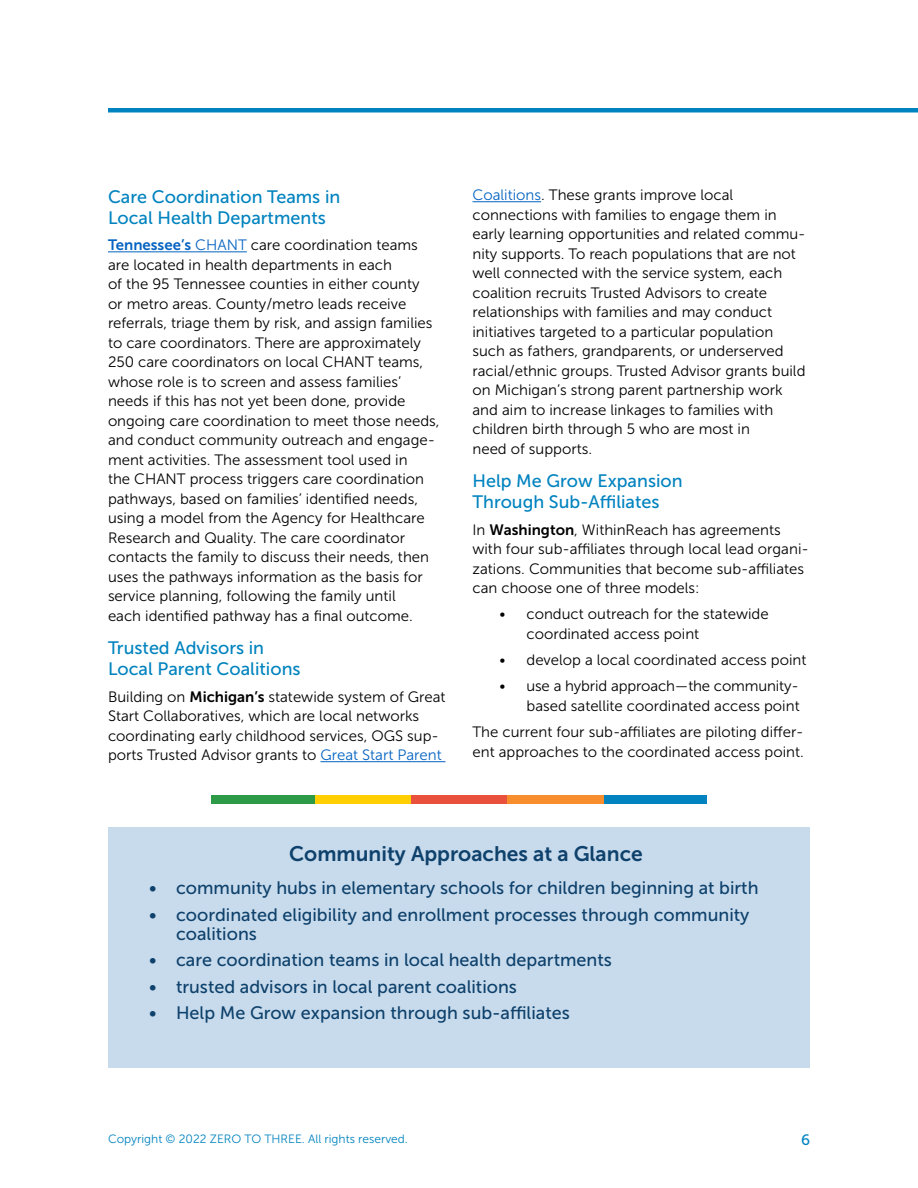
<style>
.page{position:relative;width:918px;height:1188px;background:#fff}
.page>*{position:absolute;margin:0;border:0;box-sizing:border-box;transform-origin:0 0}
.t1{font:21px "Museo Sans 700";color:#0e416b}
.t2{font:18px/19.5px "Museo Sans 500";color:#0e416b}
.t3{font:18px/21.6px "Museo Sans 500";color:#0083bf}
.t4{font:15px/19.5px "Museo Sans 300";color:#000}
.t5{font:15px "Museo Slab 500";color:#0083bf}
.t6{font:12px "Museo Sans 300";color:#0083bf}
.s1{font-family:"Museo Sans 700";color:#0563c1}
.s2{color:#0563c1}
.s3{font-family:"Museo Sans 700"}
</style>
<div class="page">
<hr style="left:108px;top:108px;width:810px;height:4px;background:#0083bf">
<div style="left:108px;top:827px;width:702px;height:241px;background:#c8dbed"></div>
<hr style="left:108px;top:251px;width:139px;height:1px;background:#0563c1">
<hr style="left:320px;top:761px;width:125px;height:1px;background:#0563c1">
<hr style="left:472px;top:201px;width:69px;height:1px;background:#0563c1">
<div style="left:604px;top:795px;width:103px;height:9px;background:#0083bf"></div>
<div style="left:411px;top:795px;width:96px;height:9px;background:#e9513d"></div>
<div style="left:507px;top:795px;width:97px;height:9px;background:#f78d2d"></div>
<div style="left:314px;top:795px;width:97px;height:9px;background:#ffcf01"></div>
<div style="left:211px;top:795px;width:103px;height:9px;background:#2d9a47"></div>
<p class="t3" style="left:108px;top:186px;width:234px">Care Coordination Teams in<br>Local Health Departments</p>
<p class="t4" style="left:108px;top:236px;width:333px"><span class="s1">Tennessee’s</span> <span class="s2">CHANT</span> care coordination teams are located in health departments in each<br>of the 95 Tennessee counties in either county<br>or metro areas. County/metro leads receive referrals, triage them by risk, and assign families to care coordinators. There are approximately 250 care coordinators on local CHANT teams, whose role is to screen and assess families’ needs if this has not yet been done, provide ongoing care coordination to meet those needs, and conduct community outreach and engage&shy;ment activities. The assessment tool used in<br>the CHANT process triggers care coordination pathways, based on families’ identified needs, using a model from the Agency for Healthcare Research and Quality. The care coordinator contacts the family to discuss their needs, then uses the pathways information as the basis for service planning, following the family until<br>each identified pathway has a final outcome.</p>
<p class="t3" style="left:108px;top:637px;width:194px">Trusted Advisors in<br>Local Parent Coalitions</p>
<p class="t4" style="left:108px;top:687px;width:339px">Building on <span class="s3">Michigan’s</span> statewide system of Great Start Collaboratives, which are local networks coordinating early childhood services, OGS sup&shy;ports Trusted Advisor grants to <span class="s2">Great Start Parent</span></p>
<p class="t4" style="left:472px;top:185px;width:335px"><span class="s2">Coalitions</span>. These grants improve local connections with families to engage them in early learning opportunities and related commu&shy;nity supports. To reach populations that are not well connected with the service system, each coalition recruits Trusted Advisors to create relationships with families and may conduct initiatives targeted to a particular population such as fathers, grandparents, or underserved racial/ethnic groups. Trusted Advisor grants build on Michigan’s strong parent partnership work and aim to increase linkages to families with children birth through 5 who are most in<br>need of supports.</p>
<p class="t3" style="left:472px;top:470px;width:212px">Help Me Grow Expansion<br>Through Sub-Affiliates</p>
<p class="t4" style="left:472px;top:520px;width:338px">In <span class="s3">Washington</span>, WithinReach has agreements with four sub-affiliates through local lead organi&shy;zations. Communities that become sub-affiliates can choose one of three models:</p>
<p class="t4" style="left:526px;top:605px;width:244px;text-indent:-27px">• conduct outreach for the statewide coordinated access point</p>
<p class="t4" style="left:500px;top:650px;width:309px">• develop a local coordinated access point</p>
<p class="t4" style="left:500px;top:677px;width:302px;text-align:right">• use a hybrid approach—the community&shy;based satellite coordinated access point</p>
<p class="t4" style="left:472px;top:722px;width:333px">The current four sub-affiliates are piloting differ&shy;ent approaches to the coordinated access point.</p>
<h1 class="t1" style="left:289px;top:843px;width:355px">Community Approaches at a Glance</h1>
<p class="t2" style="left:149px;top:879px;width:611px">• community hubs in elementary schools for children beginning at birth</p>
<p class="t2" style="left:176px;top:905px;width:575px;text-indent:-27px">• coordinated eligibility and enrollment processes through community coalitions</p>
<p class="t2" style="left:149px;top:951px;width:464px">• care coordination teams in local health departments</p>
<p class="t2" style="left:149px;top:977px;width:370px">• trusted advisors in local parent coalitions</p>
<p class="t2" style="left:149px;top:1003px;width:422px">• Help Me Grow expansion through sub-affiliates</p>
<p class="t6" style="left:108px;top:1132px;width:301px">Copyright © 2022 ZERO TO THREE. All rights reserved.</p>
<p class="t5" style="left:801px;top:1132px;width:10px">6</p>
</div>
